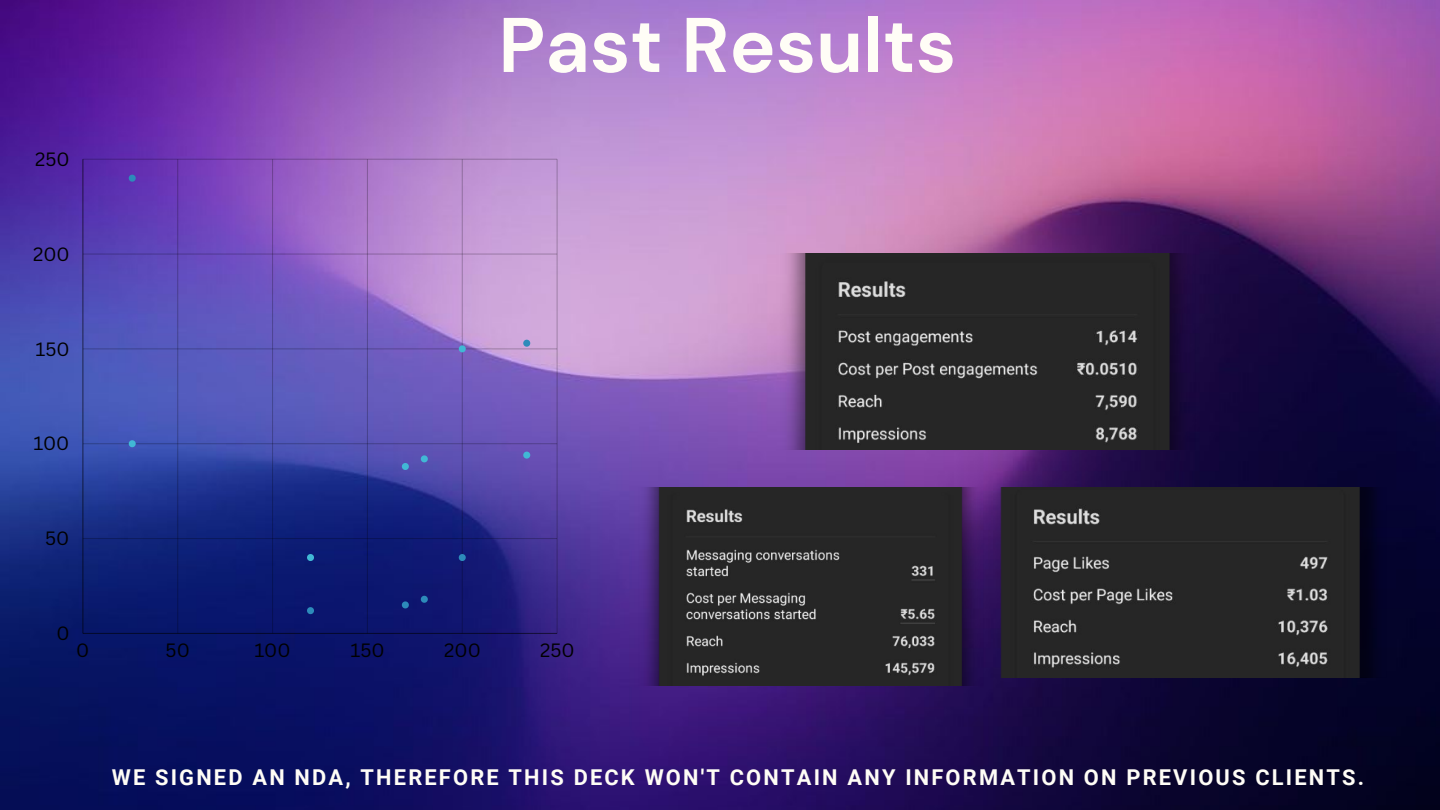
<style>
.page{position:relative;width:1440px;height:810px;background:#fff}
.page>*{position:absolute;margin:0;border:0;box-sizing:border-box;transform-origin:0 0}
.t1{font:700 77.3px "DM Sans";color:#fffdf6}
.t2{font:700 21.8px "Roboto";letter-spacing:.1em;color:#fffdf6}
.t3{font:18.7px "Canva Sans";color:#000}
</style>
<div class="page">
<img style="left:0;top:0;width:1440px;height:810px">
<img style="left:774px;top:253px;width:427px;height:197px">
<img style="left:634px;top:487px;width:353px;height:199px">
<img style="left:998px;top:487px;width:391px;height:191px">
<hr style="left:83px;top:159px;width:1px;height:474px;background:#000">
<hr style="left:177px;top:159px;width:1px;height:474px;background:#000">
<hr style="left:272px;top:159px;width:1px;height:474px;background:#000">
<hr style="left:367px;top:159px;width:1px;height:474px;background:#000">
<hr style="left:462px;top:159px;width:1px;height:474px;background:#000">
<hr style="left:557px;top:159px;width:1px;height:474px;background:#000">
<hr style="left:83px;top:633px;width:474px;height:1px;background:#000">
<hr style="left:83px;top:538px;width:474px;height:1px;background:#000">
<hr style="left:83px;top:443px;width:474px;height:1px;background:#000">
<hr style="left:83px;top:349px;width:474px;height:1px;background:#000">
<hr style="left:83px;top:254px;width:474px;height:1px;background:#000">
<hr style="left:83px;top:159px;width:474px;height:1px;background:#000">
<svg style="left:307px;top:554px;width:7px;height:7px"></svg>
<svg style="left:307px;top:607px;width:7px;height:7px"></svg>
<svg style="left:402px;top:463px;width:7px;height:7px"></svg>
<svg style="left:402px;top:601px;width:7px;height:7px"></svg>
<svg style="left:421px;top:455px;width:7px;height:7px"></svg>
<svg style="left:421px;top:596px;width:7px;height:7px"></svg>
<svg style="left:459px;top:345px;width:7px;height:7px"></svg>
<svg style="left:459px;top:554px;width:7px;height:7px"></svg>
<svg style="left:523px;top:452px;width:7px;height:7px"></svg>
<svg style="left:523px;top:340px;width:7px;height:7px"></svg>
<svg style="left:129px;top:440px;width:7px;height:7px"></svg>
<svg style="left:129px;top:175px;width:7px;height:7px"></svg>
<p class="t3" style="left:35px;top:146px;width:36px">250</p>
<p class="t3" style="left:33px;top:241px;width:38px">200</p>
<p class="t1" style="left:498px;top:-5px;width:459px">Past Results</p>
<p class="t3" style="left:35px;top:336px;width:36px">150</p>
<p class="t3" style="left:33px;top:430px;width:37px">100</p>
<p class="t3" style="left:45px;top:525px;width:26px">50</p>
<p class="t3" style="left:57px;top:620px;width:15px">0</p>
<p class="t3" style="left:76px;top:637px;width:15px">0</p>
<p class="t3" style="left:166px;top:637px;width:26px">50</p>
<p class="t3" style="left:255px;top:637px;width:37px">100</p>
<p class="t3" style="left:351px;top:637px;width:36px">150</p>
<p class="t3" style="left:444px;top:637px;width:38px">200</p>
<p class="t3" style="left:540px;top:637px;width:36px">250</p>
<p class="t2" style="left:112px;top:765px;width:1254px">WE SIGNED AN NDA, THEREFORE THIS DECK WON'T CONTAIN ANY INFORMATION ON PREVIOUS CLIENTS.</p>
</div>
